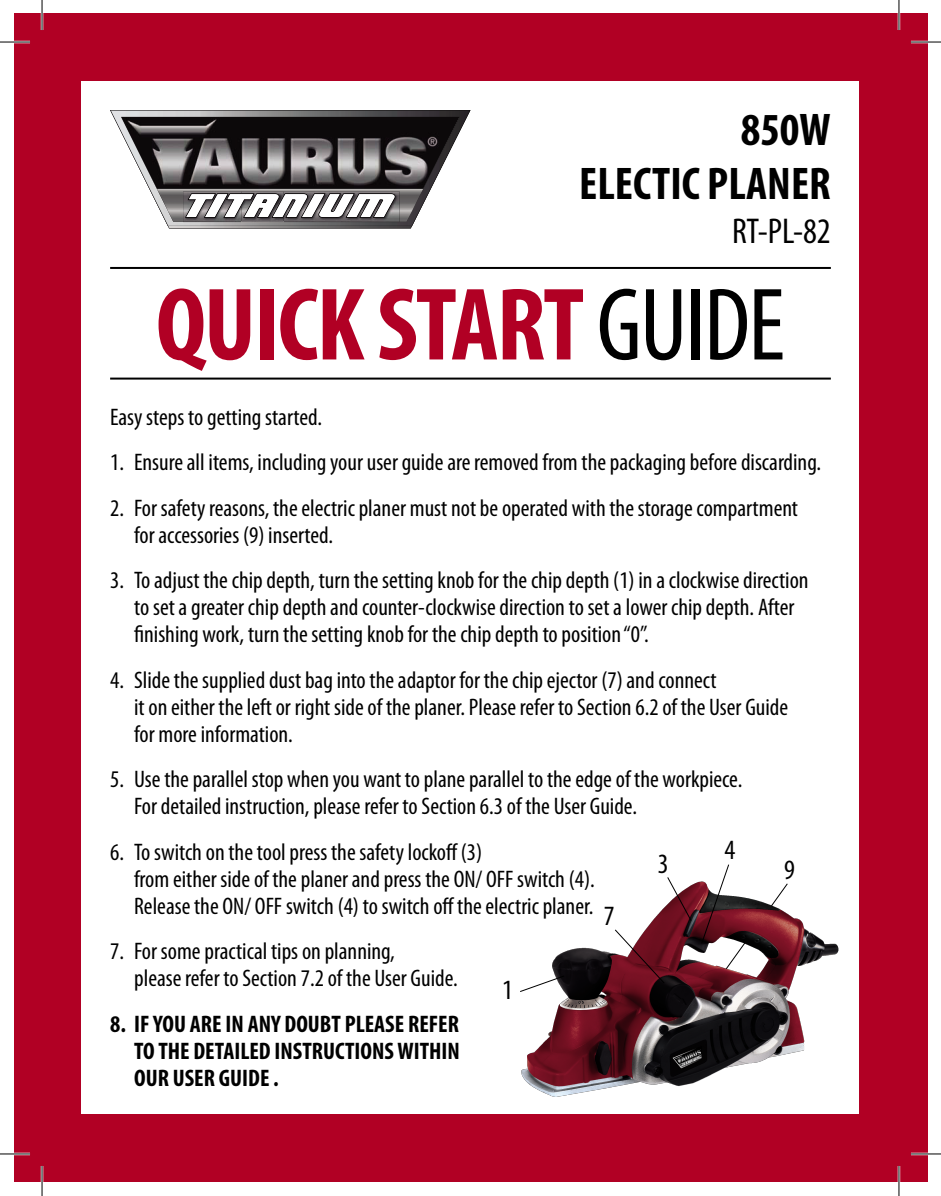
<style>
.page{position:relative;width:941px;height:1196px;background:#fff}
.page>*{position:absolute;margin:0;border:0;box-sizing:border-box;transform-origin:0 0}
.t1{font:700 condensed 104px "Myriad Pro";letter-spacing:-.02em;color:#b10024}
.t2{font:700 condensed 46px/54px "Myriad Pro";color:#000;text-align:right}
.t3{font:condensed 36px "Myriad Pro";color:#000}
.t4{font:condensed 28px "Myriad Pro";color:#000}
.t5{font:condensed 24px/27px "Myriad Pro";color:#000}
.t6{font:700 condensed 24px/27px "Myriad Pro";color:#000;text-align:justify}
.s1{font-weight:400;color:#000}
</style>
<div class="page">
<div style="left:14px;top:14px;width:912px;height:1168px;background:#b10024"></div>
<div style="left:82px;top:82px;width:776px;height:1031px;background:#fff"></div>
<svg style="left:110px;top:110px;width:360px;height:118px"></svg>
<img style="left:243px;top:193px;width:36px;height:25px">
<img style="left:186px;top:194px;width:19px;height:23px">
<img style="left:205px;top:194px;width:20px;height:23px">
<img style="left:225px;top:194px;width:19px;height:23px">
<img style="left:278px;top:194px;width:24px;height:23px">
<img style="left:302px;top:194px;width:17px;height:23px">
<img style="left:319px;top:194px;width:27px;height:23px">
<img style="left:346px;top:194px;width:48px;height:23px">
<img style="left:244px;top:194px;width:34px;height:23px">
<hr style="left:110px;top:267px;width:720px;height:2px;background:#000">
<hr style="left:110px;top:377px;width:720px;height:2px;background:#000">
<img style="left:521px;top:881px;width:318px;height:216px">
<svg style="left:520px;top:974px;width:45px;height:18px"></svg>
<svg style="left:700px;top:864px;width:88px;height:111px"></svg>
<svg style="left:666px;top:877px;width:26px;height:44px"></svg>
<svg style="left:613px;top:928px;width:52px;height:56px"></svg>
<hr style="left:0;top:41px;width:30px;height:2px;background:#fff">
<hr style="left:910px;top:41px;width:30px;height:2px;background:#fff">
<hr style="left:0;top:1152px;width:30px;height:2px;background:#fff">
<hr style="left:910px;top:1152px;width:30px;height:2px;background:#fff">
<hr style="left:41px;top:0;width:2px;height:30px;background:#fff">
<hr style="left:41px;top:1165px;width:2px;height:30px;background:#fff">
<hr style="left:897px;top:0;width:2px;height:30px;background:#fff">
<hr style="left:897px;top:1165px;width:2px;height:30px;background:#fff">
<hr style="left:0;top:42px;width:30px;height:1px;background:#000">
<hr style="left:910px;top:42px;width:30px;height:1px;background:#000">
<hr style="left:0;top:1153px;width:30px;height:1px;background:#000">
<hr style="left:910px;top:1153px;width:30px;height:1px;background:#000">
<hr style="left:42px;top:0;width:1px;height:30px;background:#000">
<hr style="left:42px;top:1165px;width:1px;height:30px;background:#000">
<hr style="left:898px;top:0;width:1px;height:30px;background:#000">
<hr style="left:898px;top:1165px;width:1px;height:30px;background:#000">
<h2 class="t2" style="left:579px;top:101px;width:253px">850W<br>ELECTIC PLANER</h2>
<h3 class="t3" style="left:731px;top:209px;width:100px">RT-PL-82</h3>
<h1 class="t1" style="left:156px;top:260px;width:630px">QUICK START <span class="s1">GUIDE</span></h1>
<p class="t5" style="left:110px;top:403px;width:213px">Easy steps to getting started.</p>
<p class="t5" style="left:110px;top:448px;width:712px">1. Ensure all items, including your user guide are removed from the packaging before discarding.</p>
<p class="t5" style="left:134px;top:493px;width:665px;text-indent:-24px">2. For safety reasons, the electric planer must not be operated with the storage compartment for accessories (9) inserted.</p>
<p class="t5" style="left:134px;top:566px;width:675px;text-indent:-24px">3. To adjust the chip depth, turn the setting knob for the chip depth (1) in a clockwise direction to set a greater chip depth and counter-clockwise direction to set a lower chip depth. After finishing work, turn the setting knob for the chip depth to position “0”.</p>
<p class="t5" style="left:134px;top:665px;width:655px;text-indent:-24px">4. Slide the supplied dust bag into the adaptor for the chip ejector (7) and connect<br>it on either the left or right side of the planer. Please refer to Section 6.2 of the User Guide for more information.</p>
<p class="t5" style="left:134px;top:765px;width:609px;text-indent:-24px">5. Use the parallel stop when you want to plane parallel to the edge of the workpiece.<br>For detailed instruction, please refer to Section 6.3 of the User Guide.</p>
<p class="t5" style="left:134px;top:837px;width:462px;text-indent:-24px">6. To switch on the tool press the safety lockoff (3)<br>from either side of the planer and press the ON/ OFF switch (4).<br>Release the ON/ OFF switch (4) to switch off the electric planer.</p>
<p class="t5" style="left:134px;top:937px;width:325px;text-indent:-24px">7. For some practical tips on planning,<br>please refer to Section 7.2 of the User Guide.</p>
<p class="t6" style="left:134px;top:1009px;width:327px;text-indent:-24px">8. IF YOU ARE IN ANY DOUBT PLEASE REFER TO THE DETAILED INSTRUCTIONS WITHIN OUR USER GUIDE .</p>
<p class="t4" style="left:724px;top:833px;width:12px">4</p>
<p class="t4" style="left:657px;top:846px;width:12px">3</p>
<p class="t4" style="left:783px;top:852px;width:12px">9</p>
<p class="t4" style="left:603px;top:899px;width:12px">7</p>
<p class="t4" style="left:502px;top:972px;width:12px">1</p>
</div>
